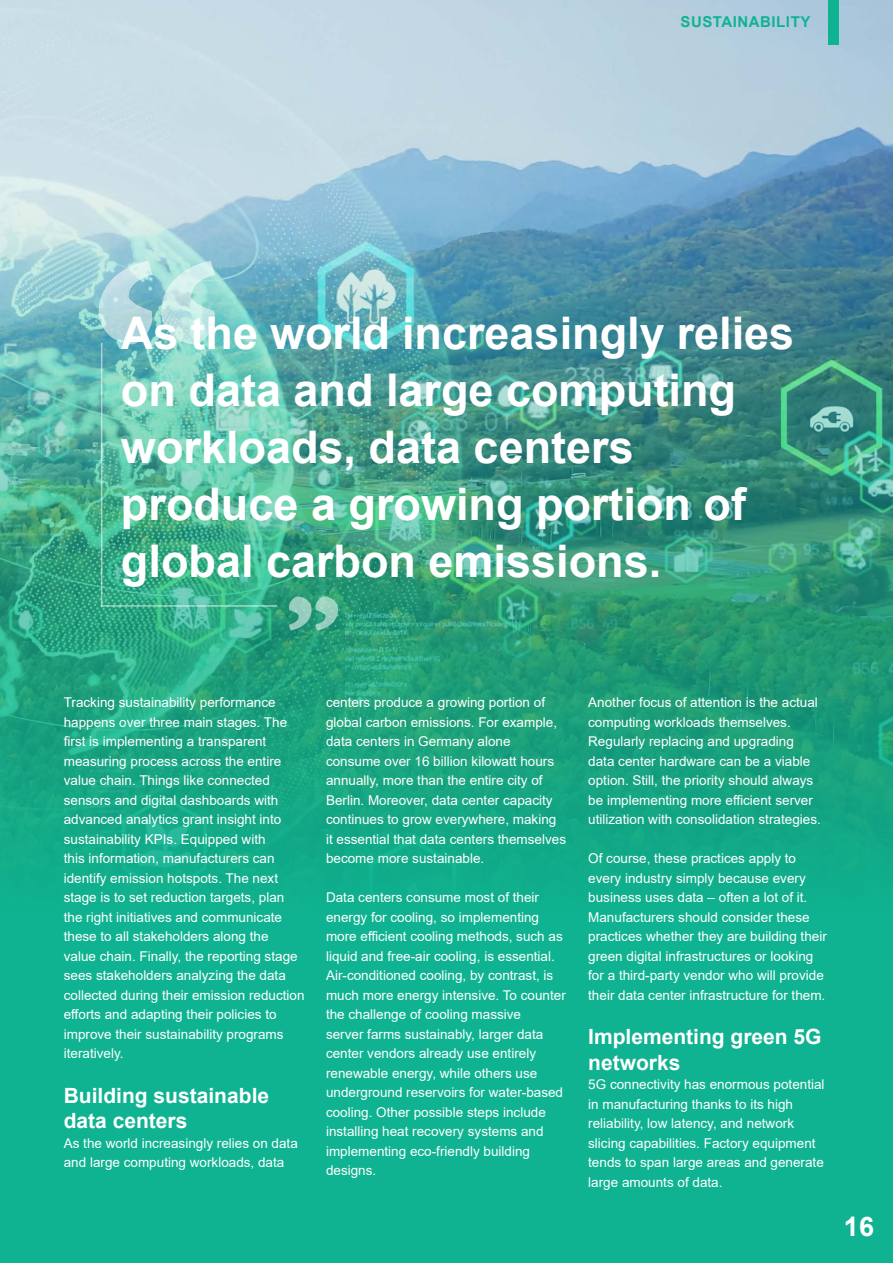
<style>
.page{position:relative;width:893px;height:1263px;background:#fff}
.page>*{position:absolute;margin:0;border:0;box-sizing:border-box;transform-origin:0 0}
.Quote_Text{font:700 45px/57px "Arial";color:#fff}
.t1{font:700 27px "Arial";color:#fff}
.Subtitle{font:700 21px/25.2px "Arial";color:#fff}
.t2{font:700 15px "Arial";letter-spacing:.035em;color:#0fb391}
.Body_text{font:13.5px/19.5px "Arial";color:#fff}
</style>
<div class="page">
<img style="left:0;top:0;width:893px;height:196px">
<img style="left:0;top:196px;width:893px;height:1067px">
<svg style="left:99px;top:261px;width:116px;height:83px;background:#aad8db"></svg>
<svg style="left:289px;top:596px;width:49px;height:34px;background:#68b8a0"></svg>
<img style="left:100px;top:341px;width:179px;height:266px">
<div style="left:828px;top:0;width:11px;height:45px;background:#0fb391"></div>
<p class="t2" style="left:680px;top:11px;width:131px">SUSTAINABILITY</p>
<p class="Quote_Text" style="left:121px;top:305px;width:675px">As the world increasingly relies on data and large computing workloads, data centers produce a growing portion of global carbon emissions.</p>
<p class="Body_text" style="left:64px;top:693px;width:242px">Tracking sustainability performance happens over three main stages. The first is implementing a transparent measuring process across the entire value chain. Things like connected sensors and digital dashboards with advanced analytics grant insight into sustainability KPIs. Equipped with<br>this information, manufacturers can identify emission hotspots. The next stage is to set reduction targets, plan the right initiatives and communicate these to all stakeholders along the<br>value chain. Finally, the reporting stage sees stakeholders analyzing the data collected during their emission reduction efforts and adapting their policies to improve their sustainability programs iteratively.</p>
<p class="Subtitle" style="left:64px;top:1083px;width:207px">Building sustainable data centers</p>
<p class="Body_text" style="left:64px;top:1133px;width:236px">As the world increasingly relies on data and large computing workloads, data</p>
<p class="Body_text" style="left:326px;top:693px;width:242px">centers produce a growing portion of global carbon emissions. For example, data centers in Germany alone consume over 16 billion kilowatt hours annually, more than the entire city of Berlin. Moreover, data center capacity continues to grow everywhere, making it essential that data centers themselves become more sustainable.</p>
<p class="Body_text" style="left:326px;top:888px;width:241px">Data centers consume most of their energy for cooling, so implementing more efficient cooling methods, such as liquid and free-air cooling, is essential.<br>Air-conditioned cooling, by contrast, is much more energy intensive. To counter the challenge of cooling massive<br>server farms sustainably, larger data center vendors already use entirely renewable energy, while others use underground reservoirs for water-based cooling. Other possible steps include installing heat recovery systems and implementing eco-friendly building designs.</p>
<p class="Body_text" style="left:588px;top:693px;width:234px">Another focus of attention is the actual computing workloads themselves.<br>Regularly replacing and upgrading data center hardware can be a viable option. Still, the priority should always be implementing more efficient server utilization with consolidation strategies.</p>
<p class="Body_text" style="left:588px;top:849px;width:240px">Of course, these practices apply to every industry simply because every business uses data – often a lot of it.<br>Manufacturers should consider these practices whether they are building their green digital infrastructures or looking for a third-party vendor who will provide their data center infrastructure for them.</p>
<p class="Subtitle" style="left:588px;top:1025px;width:235px">Implementing green 5G networks</p>
<p class="Body_text" style="left:588px;top:1074px;width:238px">5G connectivity has enormous potential in manufacturing thanks to its high reliability, low latency, and network slicing capabilities. Factory equipment tends to span large areas and generate large amounts of data.</p>
<p class="t1" style="left:844px;top:1207px;width:32px">16</p>
</div>
